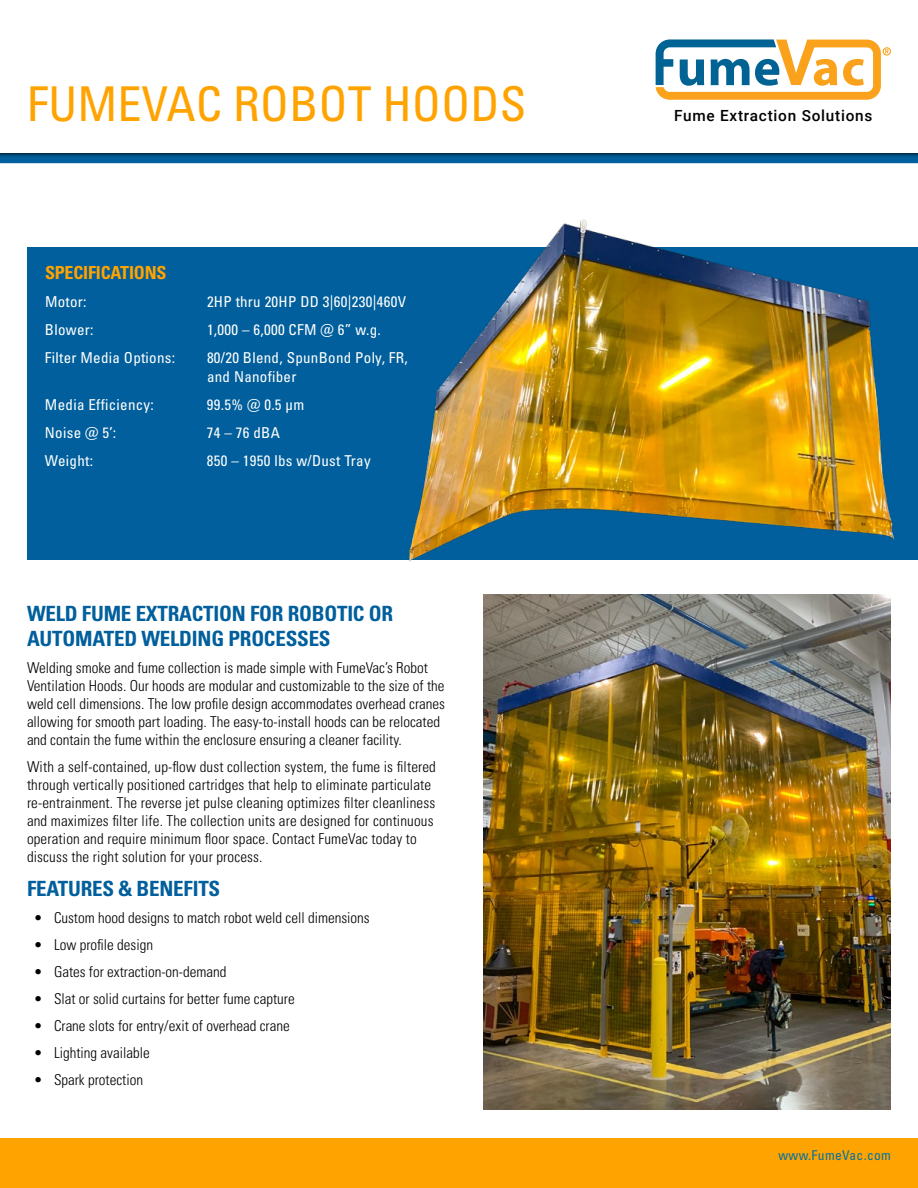
<style>
.page{position:relative;width:918px;height:1188px;background:#fff}
.page>*{position:absolute;margin:0;border:0;box-sizing:border-box;transform-origin:0 0}
.t1{font:condensed 48px "Univers LT Pro";color:#ffa300}
.t2{font:700 condensed 21px/25.2px "Univers LT Pro";letter-spacing:-.01em;color:#005f9c}
.t3{font:700 condensed 18px "Univers LT Pro";letter-spacing:-.01em;color:#ffa300}
.t4{font:500 15.3px "Roboto";letter-spacing:.05em;color:#000}
.t5{font:300 condensed 15px/18px "Univers LT Pro";color:#000}
.t6{font:condensed 15px/19.2px "Univers LT Pro";letter-spacing:.02em;color:#fff}
.t7{font:condensed 13.5px "Univers LT Std";letter-spacing:.025em;color:#0072a4}
</style>
<div class="page">
<div style="left:27px;top:248px;width:891px;height:312px;background:#005f9c"></div>
<div style="left:0;top:148px;width:918px;height:15px;background:#005f9c"></div>
<div style="left:0;top:0;width:918px;height:157px;background:#000;opacity:.75"></div>
<div style="left:0;top:0;width:918px;height:153px;background:#fff"></div>
<div style="left:0;top:1139px;width:918px;height:49px;background:#ffa300"></div>
<svg style="left:656px;top:39px;width:235px;height:61px"></svg>
<img style="left:402px;top:219px;width:499px;height:343px">
<img style="left:483px;top:594px;width:408px;height:515px">
<h1 class="t1" style="left:27px;top:73px;width:501px">FUMEVAC ROBOT HOODS</h1>
<p class="t3" style="left:45px;top:261px;width:123px">SPECIFICATIONS</p>
<p class="t6" style="left:45px;top:291px;width:43px">Motor:</p>
<p class="t6" style="left:207px;top:291px;width:201px">2HP thru 20HP DD 3|60|230|460V</p>
<p class="t6" style="left:45px;top:319px;width:50px">Blower:</p>
<p class="t6" style="left:207px;top:319px;width:175px">1,000 – 6,000 CFM @ 6” w.g.</p>
<p class="t6" style="left:45px;top:348px;width:132px">Filter Media Options:</p>
<p class="t6" style="left:207px;top:348px;width:202px">80/20 Blend, SpunBond Poly, FR, and Nanofiber</p>
<p class="t6" style="left:45px;top:395px;width:110px">Media Efficiency:</p>
<p class="t6" style="left:207px;top:395px;width:99px">99.5% @ 0.5 µm</p>
<p class="t6" style="left:45px;top:423px;width:73px">Noise @ 5’:</p>
<p class="t6" style="left:207px;top:423px;width:74px">74 – 76 dBA</p>
<p class="t6" style="left:45px;top:451px;width:50px">Weight:</p>
<p class="t6" style="left:207px;top:451px;width:165px">850 – 1950 lbs w/Dust Tray</p>
<h2 class="t2" style="left:27px;top:600px;width:368px">WELD FUME EXTRACTION FOR ROBOTIC OR<br>AUTOMATED WELDING PROCESSES</h2>
<p class="t5" style="left:27px;top:658px;width:420px">Welding smoke and fume collection is made simple with FumeVac’s Robot Ventilation Hoods. Our hoods are modular and customizable to the size of the weld cell dimensions. The low profile design accommodates overhead cranes allowing for smooth part loading. The easy-to-install hoods can be relocated and contain the fume within the enclosure ensuring a cleaner facility.</p>
<p class="t5" style="left:27px;top:757px;width:410px">With a self-contained, up-flow dust collection system, the fume is filtered through vertically positioned cartridges that help to eliminate particulate re-entrainment. The reverse jet pulse cleaning optimizes filter cleanliness and maximizes filter life. The collection units are designed for continuous operation and require minimum floor space. Contact FumeVac today to discuss the right solution for your process.</p>
<h2 class="t2" style="left:27px;top:876px;width:195px">FEATURES &amp; BENEFITS</h2>
<p class="t5" style="left:34px;top:908px;width:337px">• Custom hood designs to match robot weld cell dimensions</p>
<p class="t5" style="left:34px;top:935px;width:120px">• Low profile design</p>
<p class="t5" style="left:34px;top:962px;width:193px">• Gates for extraction-on-demand</p>
<p class="t5" style="left:34px;top:989px;width:262px">• Slat or solid curtains for better fume capture</p>
<p class="t5" style="left:34px;top:1016px;width:257px">• Crane slots for entry/exit of overhead crane</p>
<p class="t5" style="left:34px;top:1043px;width:117px">• Lighting available</p>
<p class="t5" style="left:34px;top:1070px;width:110px">• Spark protection</p>
<p class="t4" style="left:674px;top:104px;width:200px">Fume Extraction Solutions</p>
<p class="t7" style="left:779px;top:1147px;width:114px">www.FumeVac.com</p>
</div>
